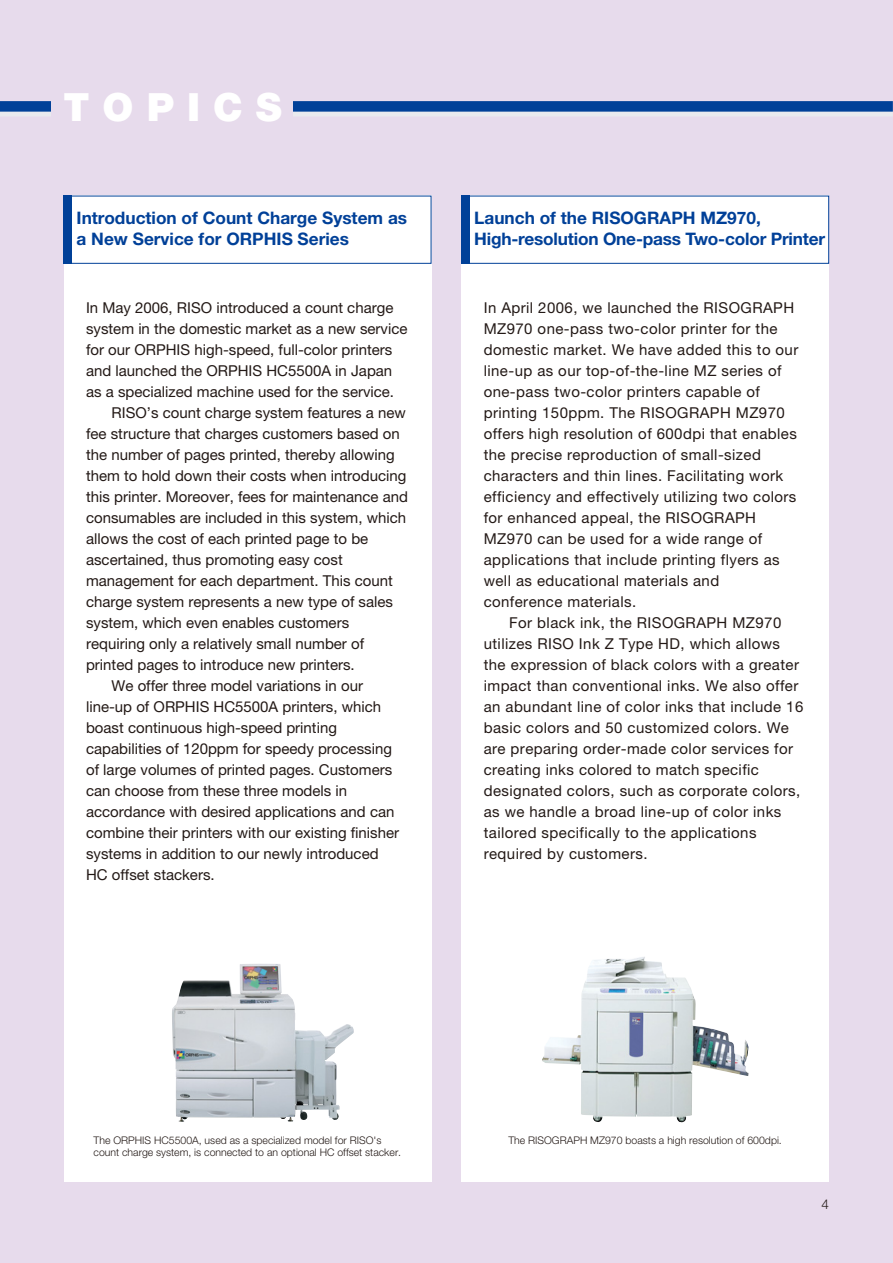
<style>
.page{position:relative;width:893px;height:1263px;background:#e7dbec}
.page>*{position:absolute;margin:0;border:0;box-sizing:border-box;transform-origin:0 0}
.t1{font:900 39px "Helvetica Neue";letter-spacing:.335em;color:#fff}
.t2{font:700 17.25px/21px "Helvetica Neue";color:#004098}
.t3{font:15px "Helvetica Neue";color:#231916}
.t4{font:15px/21px "Helvetica Neue";letter-spacing:.03em;color:#231916}
.t5{font:300 13.5px "Helvetica Neue";color:#231916}
.t6{font:300 10.5px "Helvetica Neue";color:#231916}
</style>
<div class="page">
<div style="left:461px;top:196px;width:368px;height:986px;background:#fff"></div>
<div style="left:64px;top:196px;width:367px;height:986px;background:#fff"></div>
<img style="left:542px;top:957px;width:206px;height:166px">
<img style="left:172px;top:964px;width:182px;height:156px">
<div style="left:0;top:109px;width:893px;height:8px;background:#e9eaee"></div>
<svg style="left:63px;top:195px;width:766px;height:69px"></svg>
<div style="left:0;top:101px;width:893px;height:11px;background:#004098"></div>
<div style="left:51px;top:93px;width:242px;height:35px;background:#e7dbec"></div>
<h1 class="t1" style="left:64px;top:94px;width:220px">TOPICS</h1>
<p class="t2" style="left:77px;top:209px;width:332px">Introduction of Count Charge System as a New Service for ORPHIS Series</p>
<p class="t2" style="left:474px;top:209px;width:352px">Launch of the RISOGRAPH MZ970,<br>High-resolution One-pass Two-color Printer</p>
<p class="t3" style="left:86px;top:302px;width:309px">In May 2006, RISO introduced a count charge</p>
<p class="t3" style="left:86px;top:323px;width:323px">system in the domestic market as a new service</p>
<p class="t3" style="left:86px;top:344px;width:308px">for our ORPHIS high-speed, full-color printers</p>
<p class="t3" style="left:86px;top:365px;width:308px">and launched the ORPHIS HC5500A in Japan</p>
<p class="t3" style="left:86px;top:386px;width:310px">as a specialized machine used for the service.</p>
<p class="t3" style="left:112px;top:407px;width:296px">RISO’s count charge system features a new</p>
<p class="t3" style="left:86px;top:428px;width:315px">fee structure that charges customers based on</p>
<p class="t3" style="left:86px;top:449px;width:310px">the number of pages printed, thereby allowing</p>
<p class="t3" style="left:86px;top:470px;width:322px">them to hold down their costs when introducing</p>
<p class="t3" style="left:86px;top:491px;width:323px">this printer. Moreover, fees for maintenance and</p>
<p class="t3" style="left:86px;top:512px;width:322px">consumables are included in this system, which</p>
<p class="t3" style="left:86px;top:533px;width:284px">allows the cost of each printed page to be</p>
<p class="t3" style="left:86px;top:554px;width:258px">ascertained, thus promoting easy cost</p>
<p class="t3" style="left:86px;top:575px;width:308px">management for each department. This count</p>
<p class="t3" style="left:86px;top:596px;width:308px">charge system represents a new type of sales</p>
<p class="t3" style="left:86px;top:617px;width:265px">system, which even enables customers</p>
<p class="t3" style="left:86px;top:638px;width:280px">requiring only a relatively small number of</p>
<p class="t3" style="left:86px;top:659px;width:270px">printed pages to introduce new printers.</p>
<p class="t3" style="left:112px;top:680px;width:253px">We offer three model variations in our</p>
<p class="t3" style="left:86px;top:701px;width:296px">line-up of ORPHIS HC5500A printers, which</p>
<p class="t3" style="left:86px;top:722px;width:252px">boast continuous high-speed printing</p>
<p class="t3" style="left:86px;top:743px;width:307px">capabilities of 120ppm for speedy processing</p>
<p class="t3" style="left:86px;top:764px;width:308px">of large volumes of printed pages. Customers</p>
<p class="t3" style="left:86px;top:785px;width:263px">can choose from these three models in</p>
<p class="t3" style="left:86px;top:806px;width:310px">accordance with desired applications and can</p>
<p class="t3" style="left:86px;top:827px;width:315px">combine their printers with our existing finisher</p>
<p class="t3" style="left:86px;top:848px;width:294px">systems in addition to our newly introduced</p>
<p class="t3" style="left:86px;top:869px;width:130px">HC offset stackers.</p>
<p class="t4" style="left:484px;top:299px;width:316px">In April 2006, we launched the RISOGRAPH MZ970 one-pass two-color printer for the domestic market. We have added this to our line-up as our top-of-the-line MZ series of one-pass two-color printers capable of printing 150ppm. The RISOGRAPH MZ970 offers high resolution of 600dpi that enables the precise reproduction of small-sized characters and thin lines. Facilitating work efficiency and effectively utilizing two colors for enhanced appeal, the RISOGRAPH MZ970 can be used for a wide range of applications that include printing flyers as well as educational materials and conference materials.</p>
<p class="t4" style="left:484px;top:614px;width:321px;text-indent:26px">For black ink, the RISOGRAPH MZ970 utilizes RISO Ink Z Type HD, which allows the expression of black colors with a greater impact than conventional inks. We also offer an abundant line of color inks that include 16 basic colors and 50 customized colors. We are preparing order-made color services for creating inks colored to match specific designated colors, such as corporate colors, as we handle a broad line-up of color inks tailored specifically to the applications required by customers.</p>
<p class="t6" style="left:94px;top:1137px;width:289px">The ORPHIS HC5500A, used as a specialized model for RISO's</p>
<p class="t6" style="left:508px;top:1137px;width:275px">The RISOGRAPH MZ970 boasts a high resolution of 600dpi.</p>
<p class="t6" style="left:94px;top:1149px;width:309px">count charge system, is connected to an optional HC offset stacker.</p>
<p class="t5" style="left:821px;top:1199px;width:9px">4</p>
</div>
